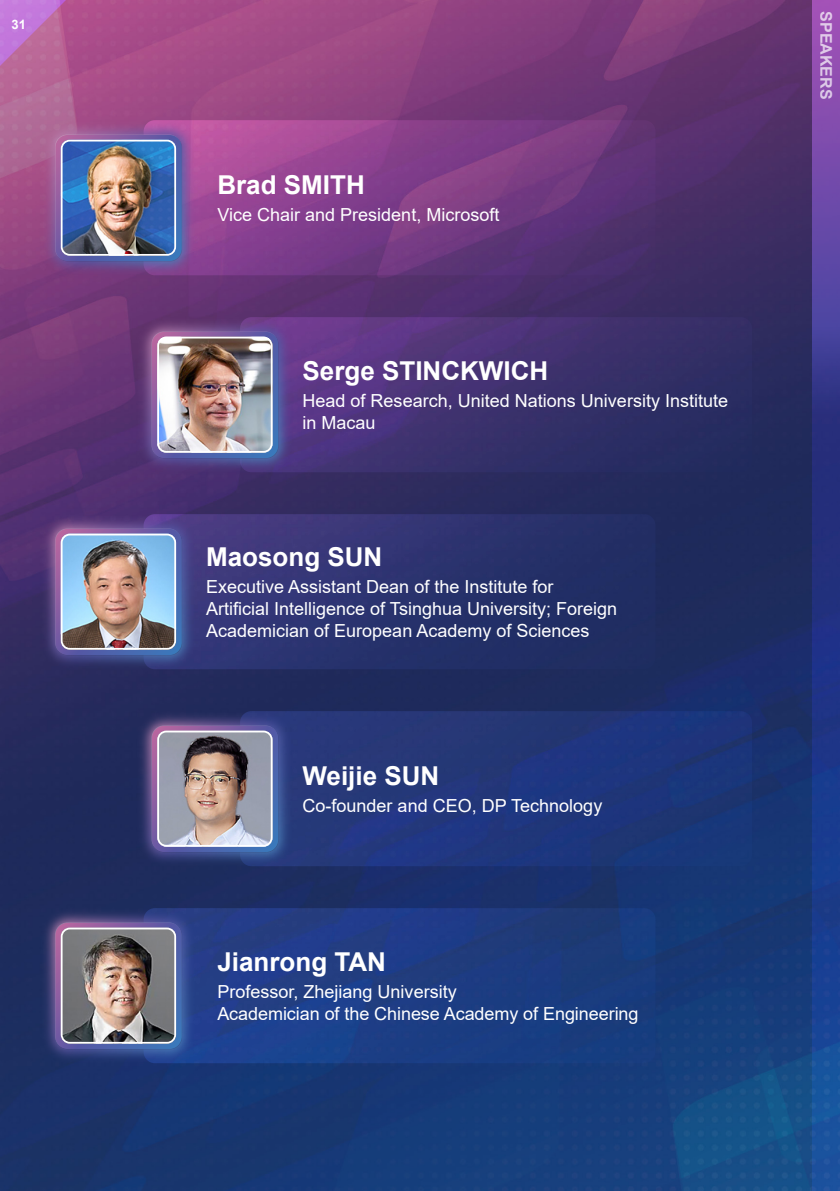
<style>
.page{position:relative;width:840px;height:1191px;background:#fff}
.page>*{position:absolute;margin:0;border:0;box-sizing:border-box;transform-origin:0 0}
.norTxt{font:700 26px "Arial";color:#fff}
.norTxt-2{font:18px/22px "Arial";color:#fff}
.t1{font:700 16px "Arial";color:#fff}
.t2{font:700 13px "Arial";color:#fff}
</style>
<div class="page">
<img style="left:0;top:0;width:812px;height:1191px">
<svg style="left:812px;top:413px;width:27px;height:778px;background:#1d3b8b"></svg>
<div style="left:143px;top:908px;width:512px;height:155px;background:linear-gradient(to bottom,#223b80,#193f86);border-radius:11px"></div>
<img style="left:28px;top:895px;width:180px;height:180px">
<svg style="left:55px;top:923px;width:126px;height:126px;background:#6f69aa"></svg>
<img style="left:61px;top:927px;width:115px;height:116px">
<div style="left:61px;top:927px;width:115px;height:116px;border:2px solid #fff;border-radius:8px"></div>
<svg style="left:143px;top:514px;width:512px;height:155px;background:#2b326d"></svg>
<img style="left:28px;top:502px;width:180px;height:179px">
<svg style="left:55px;top:529px;width:126px;height:126px;background:#716aab"></svg>
<img style="left:61px;top:533px;width:115px;height:116px">
<div style="left:61px;top:533px;width:115px;height:116px;border:2px solid #fff;border-radius:8px"></div>
<div style="left:240px;top:711px;width:511px;height:155px;background:#20377a;border-radius:11px"></div>
<img style="left:125px;top:698px;width:180px;height:180px">
<svg style="left:152px;top:726px;width:126px;height:126px;background:#716cac"></svg>
<img style="left:157px;top:730px;width:115px;height:116px">
<div style="left:157px;top:730px;width:115px;height:116px;border:2px solid #fff;border-radius:8px"></div>
<svg style="left:240px;top:317px;width:511px;height:155px;background:#3f3170"></svg>
<img style="left:125px;top:305px;width:180px;height:180px">
<svg style="left:152px;top:332px;width:126px;height:126px;background:#7069aa"></svg>
<img style="left:157px;top:337px;width:115px;height:116px">
<div style="left:157px;top:337px;width:115px;height:116px;border:2px solid #fff;border-radius:8px"></div>
<svg style="left:143px;top:120px;width:512px;height:155px;background:#7b3d85"></svg>
<img style="left:28px;top:108px;width:180px;height:180px">
<svg style="left:0;top:0;width:181px;height:261px;background:#a65994"></svg>
<img style="left:61px;top:140px;width:115px;height:116px">
<div style="left:61px;top:140px;width:115px;height:116px;border:2px solid #fff;border-radius:8px"></div>
<svg style="left:812px;top:0;width:27px;height:413px;background:#6b47a5"></svg>
<p class="t2" style="left:12px;top:15px;width:16px">31</p>
<p class="norTxt" style="left:217px;top:167px;width:149px">Brad SMITH</p>
<p class="norTxt-2" style="left:217px;top:204px;width:283px">Vice Chair and President, Microsoft</p>
<p class="norTxt" style="left:302px;top:352px;width:247px">Serge STINCKWICH</p>
<p class="norTxt-2" style="left:302px;top:390px;width:427px">Head of Research, United Nations University Institute in Macau</p>
<p class="norTxt" style="left:206px;top:538px;width:178px">Maosong SUN</p>
<p class="norTxt-2" style="left:206px;top:575px;width:412px">Executive Assistant Dean of the Institute for<br>Artificial Intelligence of Tsinghua University; Foreign<br>Academician of European Academy of Sciences</p>
<p class="norTxt" style="left:302px;top:757px;width:138px">Weijie SUN</p>
<p class="norTxt-2" style="left:302px;top:794px;width:301px">Co-founder and CEO, DP Technology</p>
<p class="norTxt" style="left:217px;top:943px;width:170px">Jianrong TAN</p>
<p class="norTxt-2" style="left:217px;top:980px;width:241px">Professor, Zhejiang University</p>
<p class="norTxt-2" style="left:217px;top:1002px;width:422px">Academician of the Chinese Academy of Engineering</p>
<p class="t1" style="left:837px;top:11px;width:90px;rotate:90deg">SPEAKERS</p>
</div>
